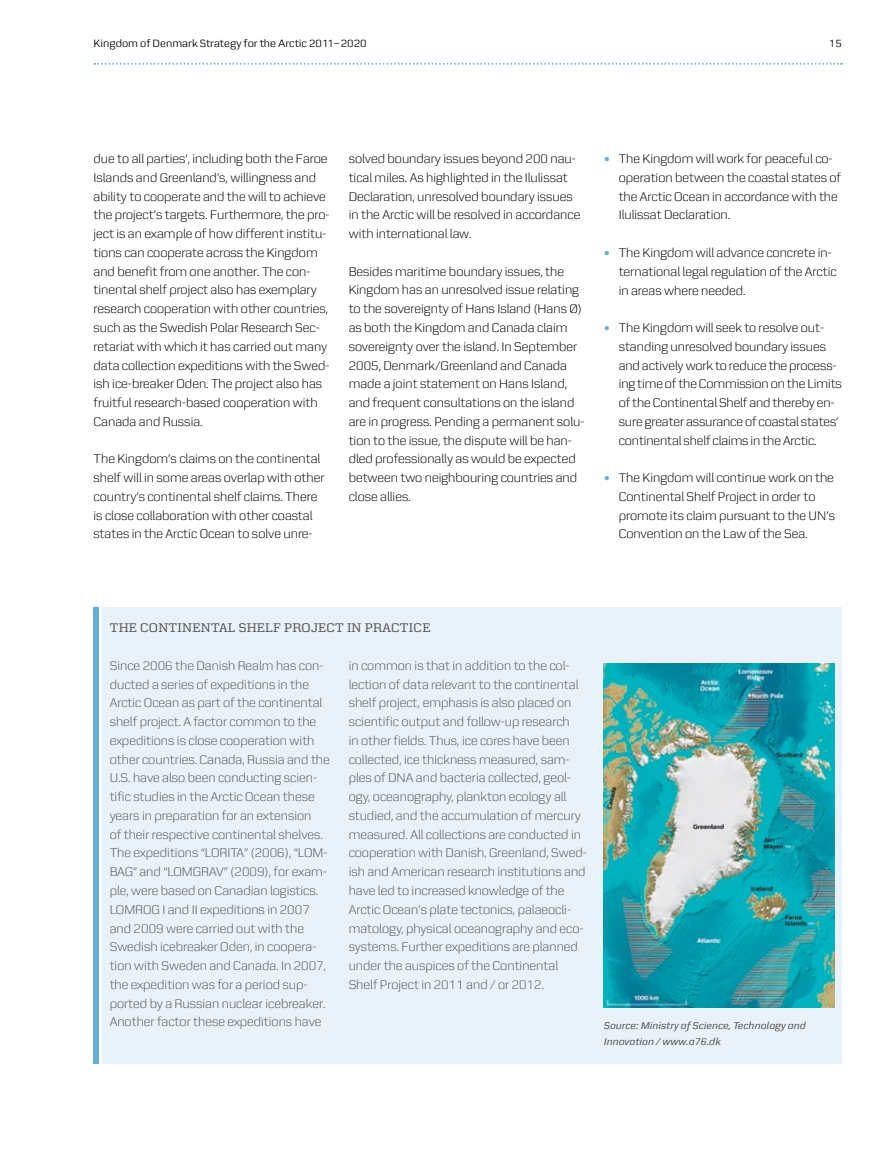
<style>
.page{position:relative;width:893px;height:1149px;background:#fff}
.page>*{position:absolute;margin:0;border:0;box-sizing:border-box;transform-origin:0 0}
.t1{font:300 13.35px/18.8px "Zetta Sans";color:#000}
.t2{font:300 13.35px/18.8px "Zetta Sans";color:#565655}
.t3{font:13.35px "Zetta Serif";letter-spacing:.02em;color:#565655}
.t4{font:11.25px "Zetta Sans";color:#000}
.t5{font:italic 10.5px/15.8px "Zetta Sans";color:#565655}
.s1{color:#66add3}
</style>
<div class="page">
<div style="left:102px;top:606px;width:740px;height:457px;background:#eaf2f9"></div>
<div style="left:94px;top:606px;width:5px;height:457px;background:#66add3"></div>
<img style="left:604px;top:663px;width:230px;height:344px">
<svg style="left:94px;top:63px;width:748px;height:2px"></svg>
<p class="t4" style="left:94px;top:37px;width:275px">Kingdom of Denmark Strategy for the Arctic 2011–2020</p>
<p class="t4" style="left:829px;top:37px;width:15px">15</p>
<p class="t1" style="left:94px;top:149px;width:238px">due to all parties’, including both the Faroe Islands and Greenland’s, willingness and ability to cooperate and the will to achieve the project’s targets. Furthermore, the pro&shy;ject is an example of how different institu&shy;tions can cooperate across the Kingdom and benefit from one another. The con&shy;tinental shelf project also has exemplary research cooperation with other countries, such as the Swedish Polar Research Sec&shy;retariat with which it has carried out many data collection expeditions with the Swed&shy;ish ice-breaker Oden. The project also has fruitful research-based cooperation with Canada and Russia.</p>
<p class="t1" style="left:94px;top:449px;width:233px">The Kingdom’s claims on the continental shelf will in some areas overlap with other country’s continental shelf claims. There is close collaboration with other coastal states in the Arctic Ocean to solve unre-</p>
<p class="t1" style="left:349px;top:149px;width:233px">solved boundary issues beyond 200 nau&shy;tical miles. As highlighted in the Ilulissat Declaration, unresolved boundary issues in the Arctic will be resolved in accordance with international law.</p>
<p class="t1" style="left:349px;top:262px;width:237px">Besides maritime boundary issues, the Kingdom has an unresolved issue relating to the sovereignty of Hans Island (Hans Ø) as both the Kingdom and Canada claim sovereignty over the island. In September 2005, Denmark/Greenland and Canada made a joint statement on Hans Island, and frequent consultations on the island are in progress. Pending a permanent solu&shy;tion to the issue, the dispute will be han&shy;dled professionally as would be expected between two neighbouring countries and close allies.</p>
<p class="t1" style="left:619px;top:149px;width:224px;text-indent:-15px"><span class="s1">•</span> The Kingdom will work for peaceful co&shy;operation between the coastal states of the Arctic Ocean in accordance with the Ilulissat Declaration.</p>
<p class="t1" style="left:619px;top:243px;width:220px;text-indent:-15px"><span class="s1">•</span> The Kingdom will advance concrete in&shy;ternational legal regulation of the Arctic in areas where needed.</p>
<p class="t1" style="left:619px;top:318px;width:225px;text-indent:-15px"><span class="s1">•</span> The Kingdom will seek to resolve out&shy;standing unresolved boundary issues and actively work to reduce the process&shy;ing time of the Commission on the Limits of the Continental Shelf and thereby en&shy;sure greater assurance of coastal states’ continental shelf claims in the Arctic.</p>
<p class="t1" style="left:619px;top:468px;width:218px;text-indent:-15px"><span class="s1">•</span> The Kingdom will continue work on the Continental Shelf Project in order to promote its claim pursuant to the UN’s Convention on the Law of the Sea.</p>
<p class="t3" style="left:110px;top:620px;width:322px">THE CONTINENTAL SHELF PROJECT IN PRACTICE</p>
<p class="t2" style="left:110px;top:656px;width:222px">Since 2006 the Danish Realm has con&shy;ducted a series of expeditions in the Arctic Ocean as part of the continental shelf project. A factor common to the expeditions is close cooperation with other countries. Canada, Russia and the U.S. have also been conducting scien&shy;tific studies in the Arctic Ocean these years in preparation for an extension<br>of their respective continental shelves.<br>The expeditions “LORITA” (2006), “LOM-BAG” and “LOMGRAV” (2009), for exam&shy;ple, were based on Canadian logistics.<br>LOMROG I and II expeditions in 2007 and 2009 were carried out with the Swedish icebreaker Oden, in coopera&shy;tion with Sweden and Canada. In 2007, the expedition was for a period sup&shy;ported by a Russian nuclear icebreaker.<br>Another factor these expeditions have</p>
<p class="t2" style="left:349px;top:656px;width:240px">in common is that in addition to the col&shy;lection of data relevant to the continental shelf project, emphasis is also placed on scientific output and follow-up research<br>in other fields. Thus, ice cores have been collected, ice thickness measured, sam&shy;ples of DNA and bacteria collected, geol&shy;ogy, oceanography, plankton ecology all studied, and the accumulation of mercury measured. All collections are conducted in cooperation with Danish, Greenland, Swed&shy;ish and American research institutions and have led to increased knowledge of the Arctic Ocean’s plate tectonics, palaeocli&shy;matology, physical oceanography and eco&shy;systems. Further expeditions are planned under the auspices of the Continental Shelf Project in 2011 and / or 2012.</p>
<p class="t5" style="left:604px;top:1017px;width:204px">Source: Ministry of Science, Technology and<br>Innovation / www.a76.dk</p>
</div>
